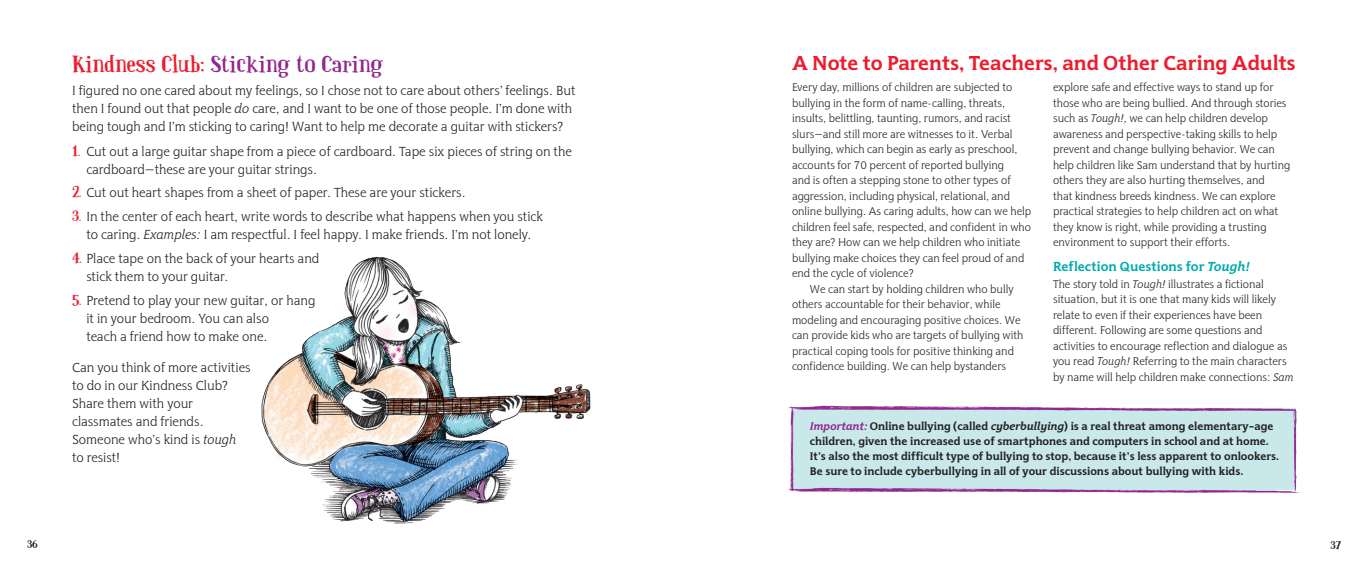
<style>
.page{position:relative;width:1368px;height:576px;background:#fff}
.page>*{position:absolute;margin:0;border:0;box-sizing:border-box;transform-origin:0 0}
.t1{font:700 24px "Paquita Pro";color:#90268f}
.t2{font:700 20px "Hybrid";color:#ee1b2d}
.t3{font:300 13px/18px "Hybrid";color:#231f20}
.t4{font:700 13px "Hybrid";color:#00aaad}
.t5{font:700 12px "Paquita Pro";color:#231f20}
.t6{font:300 11px/15.5px "Hybrid";color:#231f20}
.t7{font:700 11px/15px "Hybrid";color:#231f20}
.s1{color:#ee1b2d}
.s2{font-style:italic}
.s3{font-family:"Paquita Pro";font-weight:700;font-size:16px;color:#ee1b2d}
.s4{font-style:italic;color:#90268f}
</style>
<div class="page">
<img style="left:261px;top:256px;width:330px;height:268px">
<div style="left:792px;top:408px;width:504px;height:82px;background:#c8e8ea"></div>
<img style="left:818px;top:405px;width:478px;height:6px">
<img style="left:796px;top:487px;width:486px;height:6px">
<img style="left:1282px;top:411px;width:18px;height:82px">
<img style="left:788px;top:405px;width:30px;height:86px">
<h1 class="t1" style="left:72px;top:50px;width:313px"><span class="s1">Kindness Club:</span> Sticking to Caring</h1>
<p class="t3" style="left:72px;top:81px;width:505px">I figured no one cared about my feelings, so I chose not to care about others’ feelings. But then I found out that people <span class="s2">do</span> care, and I want to be one of those people. I’m done with being tough and I’m sticking to caring! Want to help me decorate a guitar with stickers?</p>
<p class="t3" style="left:86px;top:142px;width:487px;text-indent:-14px"><span class="s3">1.</span> Cut out a large guitar shape from a piece of cardboard. Tape six pieces of string on the cardboard—these are your guitar strings.</p>
<p class="t3" style="left:72px;top:184px;width:395px"><span class="s3">2.</span> Cut out heart shapes from a sheet of paper. These are your stickers.</p>
<p class="t3" style="left:72px;top:208px;width:473px;text-align:center"><span class="s3">3.</span> In the center of each heart, write words to describe what happens when you stick to caring. <span class="s2">Examples:</span> I am respectful. I feel happy. I make friends. I’m not lonely.</p>
<p class="t3" style="left:86px;top:249px;width:234px;text-indent:-14px"><span class="s3">4.</span> Place tape on the back of your hearts and stick them to your guitar.</p>
<p class="t3" style="left:86px;top:291px;width:230px;text-indent:-14px"><span class="s3">5.</span> Pretend to play your new guitar, or hang it in your bedroom. You can also<br>teach a friend how to make one.</p>
<p class="t3" style="left:72px;top:359px;width:180px">Can you think of more activities to do in our Kindness Club?<br>Share them with your classmates and friends.<br>Someone who’s kind is <span class="s2">tough </span>to resist!</p>
<h2 class="t2" style="left:792px;top:50px;width:505px">A Note to Parents, Teachers, and Other Caring Adults</h2>
<p class="t6" style="left:792px;top:80px;width:222px">Every day, millions of children are subjected to</p>
<p class="t6" style="left:792px;top:95px;width:215px">bullying in the form of name-calling, threats,</p>
<p class="t6" style="left:792px;top:111px;width:221px">insults, belittling, taunting, rumors, and racist</p>
<p class="t6" style="left:792px;top:126px;width:222px">slurs—and still more are witnesses to it. Verbal</p>
<p class="t6" style="left:792px;top:142px;width:227px">bullying, which can begin as early as preschool,</p>
<p class="t6" style="left:792px;top:157px;width:213px">accounts for 70 percent of reported bullying</p>
<p class="t6" style="left:792px;top:173px;width:220px">and is often a stepping stone to other types of</p>
<p class="t6" style="left:792px;top:188px;width:220px">aggression, including physical, relational, and</p>
<p class="t6" style="left:792px;top:204px;width:241px">online bullying. As caring adults, how can we help</p>
<p class="t6" style="left:792px;top:219px;width:240px">children feel safe, respected, and confident in who</p>
<p class="t6" style="left:792px;top:235px;width:230px">they are? How can we help children who initiate</p>
<p class="t6" style="left:792px;top:250px;width:234px">bullying make choices they can feel proud of and</p>
<p class="t6" style="left:792px;top:266px;width:123px">end the cycle of violence?</p>
<p class="t6" style="left:810px;top:281px;width:205px">We can start by holding children who bully</p>
<p class="t6" style="left:792px;top:297px;width:210px">others accountable for their behavior, while</p>
<p class="t6" style="left:792px;top:312px;width:230px">modeling and encouraging positive choices. We</p>
<p class="t6" style="left:792px;top:328px;width:233px">can provide kids who are targets of bullying with</p>
<p class="t6" style="left:792px;top:343px;width:223px">practical coping tools for positive thinking and</p>
<p class="t6" style="left:792px;top:359px;width:216px">confidence building. We can help bystanders</p>
<p class="t6" style="left:1053px;top:80px;width:239px">explore safe and effective ways to stand up for those who are being bullied. And through stories such as <span class="s2">Tough!,</span> we can help children develop awareness and perspective-taking skills to help prevent and change bullying behavior. We can help children like Sam understand that by hurting others they are also hurting themselves, and<br>that kindness breeds kindness. We can explore practical strategies to help children act on what they know is right, while providing a trusting environment to support their efforts.</p>
<p class="t4" style="left:1053px;top:258px;width:198px">Reflection Questions for <span class="s2">Tough!</span></p>
<p class="t6" style="left:1053px;top:276px;width:242px">The story told in <span class="s2">Tough!</span> illustrates a fictional situation, but it is one that many kids will likely relate to even if their experiences have been different. Following are some questions and activities to encourage reflection and dialogue as you read <span class="s2">Tough!</span> Referring to the main characters by name will help children make connections: <span class="s2">Sam</span></p>
<p class="t7" style="left:810px;top:418px;width:471px"><span class="s4">Important:</span> Online bullying (called <span class="s2">cyberbullying</span>) is a real threat among elementary-age children, given the increased use of smartphones and computers in school and at home.<br>It’s also the most difficult type of bullying to stop, because it’s less apparent to onlookers.<br>Be sure to include cyberbullying in all of your discussions about bullying with kids.</p>
<p class="t5" style="left:27px;top:537px;width:12px">36</p>
<p class="t5" style="left:1330px;top:538px;width:12px">37</p>
</div>
